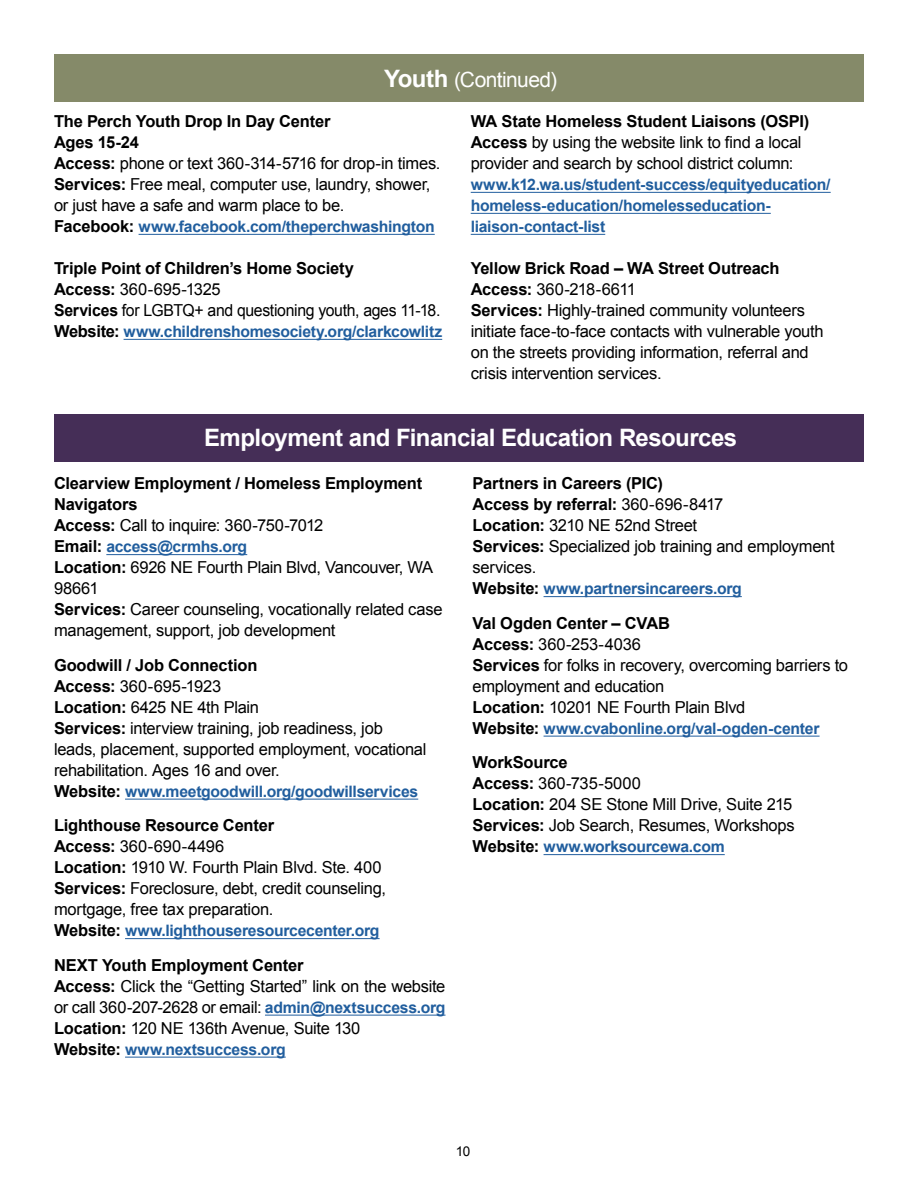
<style>
.page{position:relative;width:918px;height:1188px;background:#fff}
.page>*{position:absolute;margin:0;border:0;box-sizing:border-box;transform-origin:0 0}
.t1{font:700 24px "Arial";letter-spacing:-.02em;color:#fff}
.t2{font:21px "Arial";letter-spacing:-.025em;color:#fff}
.t3{font:16.5px/21px "Arial";letter-spacing:-.015em;color:#000}
.t4{font:700 16.5px/21px "Arial";letter-spacing:-.01em;color:#000}
.t5{font:16.5px "Arial";letter-spacing:-.015em;color:#000;scale:.96 1}
.t6{font:16.5px "Arial";letter-spacing:-.045em;color:#000}
.t7{font:700 15.75px "Arial";letter-spacing:-.02em;color:#215e9e}
.t8{font:13.5px "Arial";color:#000}
.s1{font-weight:700;font-size:24px}
.s2{font-weight:700}
.s3{font-size:16.5px;color:#000}
.s4{font-weight:700;font-size:15.75px;color:#215e9e}
.s5{font-weight:400}
</style>
<div class="page">
<div style="left:54px;top:54px;width:810px;height:47px;background:#858a69"></div>
<div style="left:54px;top:415px;width:810px;height:47px;background:#452e57"></div>
<hr style="left:106px;top:554px;width:141px;height:1px;background:#215e9e">
<hr style="left:125px;top:799px;width:293px;height:1px;background:#215e9e">
<hr style="left:125px;top:938px;width:255px;height:1px;background:#215e9e">
<hr style="left:265px;top:1015px;width:181px;height:1px;background:#215e9e">
<hr style="left:125px;top:1057px;width:161px;height:1px;background:#215e9e">
<hr style="left:139px;top:234px;width:296px;height:1px;background:#215e9e">
<hr style="left:124px;top:339px;width:318px;height:1px;background:#215e9e">
<hr style="left:471px;top:192px;width:360px;height:1px;background:#215e9e">
<hr style="left:471px;top:213px;width:300px;height:1px;background:#215e9e">
<hr style="left:471px;top:234px;width:134px;height:1px;background:#215e9e">
<hr style="left:544px;top:596px;width:198px;height:1px;background:#215e9e">
<hr style="left:544px;top:736px;width:276px;height:1px;background:#215e9e">
<hr style="left:544px;top:854px;width:181px;height:1px;background:#215e9e">
<p class="t2" style="left:384px;top:65px;width:174px"><span class="s1">Youth</span> (Continued)</p>
<p class="t4" style="left:54px;top:111px;width:278px">The Perch Youth Drop In Day Center</p>
<p class="t4" style="left:54px;top:132px;width:86px">Ages 15-24</p>
<p class="t3" style="left:54px;top:153px;width:388px"><span class="s2">Access:</span> phone or text 360-314-5716 for drop-in times.</p>
<p class="t3" style="left:54px;top:174px;width:378px"><span class="s2">Services:</span> Free meal, computer use, laundry, shower, or just have a safe and warm place to be.</p>
<p class="t7" style="left:54px;top:216px;width:382px"><span class="s3">Facebook:</span> www.facebook.com/theperchwashington</p>
<p class="t4" style="left:54px;top:258px;width:302px">Triple Point of Children’s Home Society</p>
<p class="t3" style="left:54px;top:279px;width:168px"><span class="s2">Access:</span> 360-695-1325</p>
<p class="t5" style="left:54px;top:300px;width:404px"><span class="s2">Services</span> for LGBTQ+ and questioning youth, ages 11-18.</p>
<p class="t7" style="left:54px;top:321px;width:390px"><span class="s3">Website:</span> www.childrenshomesociety.org/clarkcowlitz</p>
<p class="t4" style="left:471px;top:111px;width:340px">WA State Homeless Student Liaisons (OSPI)</p>
<p class="t3" style="left:471px;top:132px;width:332px"><span class="s2">Access</span> by using the website link to find a local provider and search by school district column:</p>
<p class="t7" style="left:471px;top:174px;width:361px">www.k12.wa.us/student-success/equityeducation/</p>
<p class="t7" style="left:471px;top:195px;width:302px">homeless-education/homelesseducation-</p>
<p class="t7" style="left:471px;top:216px;width:136px">liaison-contact-list</p>
<p class="t4" style="left:471px;top:258px;width:311px">Yellow Brick Road – WA Street Outreach</p>
<p class="t6" style="left:471px;top:279px;width:167px"><span class="s2">Access:</span> 360-218-6611</p>
<p class="t3" style="left:471px;top:300px;width:354px"><span class="s2">Services:</span> Highly-trained community volunteers initiate face-to-face contacts with vulnerable youth on the streets providing information, referral and crisis intervention services.</p>
<p class="t1" style="left:204px;top:422px;width:535px">Employment and Financial Education Resources</p>
<p class="t4" style="left:54px;top:474px;width:370px">Clearview Employment / Homeless Employment<br>Navigators</p>
<p class="t3" style="left:54px;top:515px;width:271px"><span class="s2">Access:</span> Call to inquire: 360-750-7012</p>
<p class="t7" style="left:54px;top:536px;width:195px"><span class="s3">Email:</span> access@crmhs.org</p>
<p class="t3" style="left:54px;top:557px;width:381px"><span class="s2">Location:</span> 6926 NE Fourth Plain Blvd, Vancouver, WA<br>98661</p>
<p class="t3" style="left:54px;top:599px;width:390px"><span class="s2">Services:</span> Career counseling, vocationally related case management, support, job development</p>
<p class="t4" style="left:54px;top:655px;width:205px">Goodwill / Job Connection</p>
<p class="t3" style="left:54px;top:676px;width:169px"><span class="s2">Access:</span> 360-695-1923</p>
<p class="t3" style="left:54px;top:697px;width:207px"><span class="s2">Location:</span> 6425 NE 4th Plain</p>
<p class="t3" style="left:54px;top:718px;width:374px"><span class="s2">Services:</span> interview training, job readiness, job leads, placement, supported employment, vocational rehabilitation. Ages 16 and over.</p>
<p class="t7" style="left:54px;top:781px;width:366px"><span class="s3">Website:</span> www.meetgoodwill.org/goodwillservices</p>
<p class="t4" style="left:54px;top:816px;width:222px">Lighthouse Resource Center</p>
<p class="t3" style="left:54px;top:836px;width:172px"><span class="s2">Access:</span> 360-690-4496</p>
<p class="t3" style="left:54px;top:857px;width:329px"><span class="s2">Location:</span> 1910 W. Fourth Plain Blvd. Ste. 400</p>
<p class="t3" style="left:54px;top:878px;width:334px"><span class="s2">Services:</span> Foreclosure, debt, credit counseling, mortgage, free tax preparation.</p>
<p class="t7" style="left:54px;top:920px;width:327px"><span class="s3">Website:</span> www.lighthouseresourcecenter.org</p>
<p class="t4" style="left:54px;top:955px;width:251px">NEXT Youth Employment Center</p>
<p class="t3" style="left:54px;top:976px;width:393px"><span class="s2">Access:</span> Click the “Getting Started” link on the website or call 360-207-2628 or email: <span class="s4">admin@nextsuccess.org</span></p>
<p class="t3" style="left:54px;top:1018px;width:308px"><span class="s2">Location:</span> 120 NE 136th Avenue, Suite 130</p>
<p class="t7" style="left:54px;top:1039px;width:233px"><span class="s3">Website:</span> www.nextsuccess.org</p>
<p class="t4" style="left:472px;top:474px;width:192px">Partners in Careers (PIC)</p>
<p class="t4" style="left:472px;top:495px;width:252px">Access by referral: <span class="s5">360-696-8417</span></p>
<p class="t3" style="left:472px;top:515px;width:226px"><span class="s2">Location:</span> 3210 NE 52nd Street</p>
<p class="t3" style="left:472px;top:536px;width:364px"><span class="s2">Services:</span> Specialized job training and employment services.</p>
<p class="t7" style="left:472px;top:578px;width:271px"><span class="s3">Website:</span> www.partnersincareers.org</p>
<p class="t4" style="left:472px;top:613px;width:199px">Val Ogden Center – CVAB</p>
<p class="t3" style="left:472px;top:634px;width:170px"><span class="s2">Access:</span> 360-253-4036</p>
<p class="t3" style="left:472px;top:655px;width:377px"><span class="s2">Services</span> for folks in recovery, overcoming barriers to employment and education</p>
<p class="t3" style="left:472px;top:697px;width:274px"><span class="s2">Location:</span> 10201 NE Fourth Plain Blvd</p>
<p class="t7" style="left:472px;top:718px;width:349px"><span class="s3">Website:</span> www.cvabonline.org/val-ogden-center</p>
<p class="t4" style="left:472px;top:753px;width:97px">WorkSource</p>
<p class="t3" style="left:472px;top:773px;width:170px"><span class="s2">Access:</span> 360-735-5000</p>
<p class="t3" style="left:472px;top:794px;width:322px"><span class="s2">Location:</span> 204 SE Stone Mill Drive, Suite 215</p>
<p class="t3" style="left:472px;top:815px;width:324px"><span class="s2">Services:</span> Job Search, Resumes, Workshops</p>
<p class="t7" style="left:472px;top:836px;width:254px"><span class="s3">Website:</span> www.worksourcewa.com</p>
<p class="t8" style="left:456px;top:1143px;width:16px">10</p>
</div>
